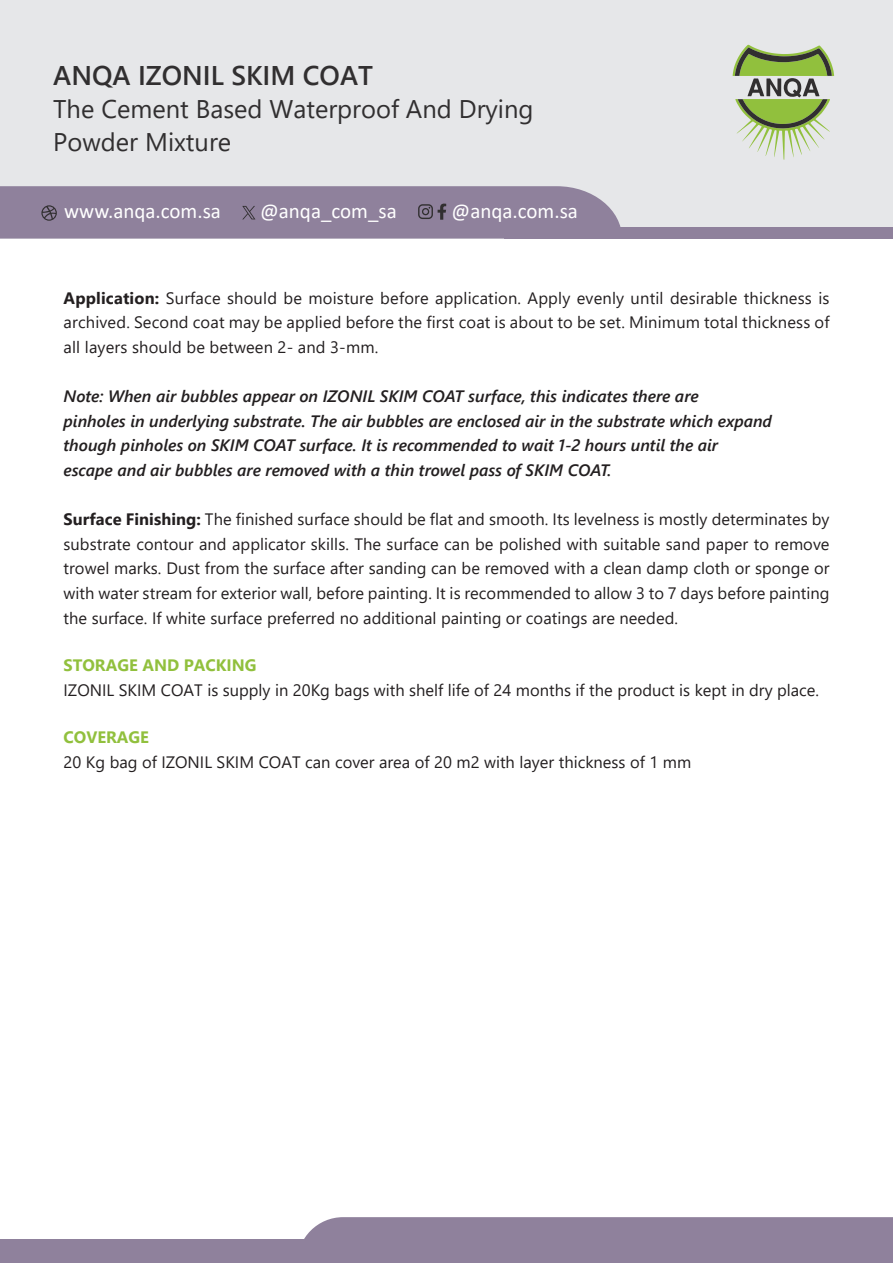
<style>
.page{position:relative;width:893px;height:1263px;background:#fff}
.page>*{position:absolute;margin:0;border:0;box-sizing:border-box;transform-origin:0 0}
.t1{font:600 27px "Segoe UI";color:#312f30}
.t2{font:25.5px/32.8px "Segoe UI";color:#312f30}
.t3{font:21px "Calibri";color:#fff}
.t4{font:16.5px/24.6px "Segoe UI";color:#231f20;text-align:justify}
.t5{font:italic 600 16.5px/24.6px "Segoe UI";color:#231f20}
.t6{font:700 16.5px "Segoe UI";color:#91c03d}
.s1{font-weight:700}
</style>
<div class="page">
<div style="left:0;top:0;width:893px;height:239px;background:#e6e7e9"></div>
<div style="left:505px;top:227px;width:388px;height:12px;background:#8f819c"></div>
<div style="left:0;top:186px;width:621px;height:53px;background:#8f819c"></div>
<svg style="left:733px;top:45px;width:101px;height:115px"></svg>
<div style="left:0;top:1239px;width:388px;height:24px;background:#8f819c"></div>
<div style="left:304px;top:1217px;width:589px;height:46px;background:#8f819c"></div>
<h1 class="t1" style="left:53px;top:50px;width:321px">ANQA IZONIL SKIM COAT</h1>
<h2 class="t2" style="left:53px;top:90px;width:482px">The Cement Based Waterproof And Drying<br>Powder Mixture</h2>
<p class="t3" style="left:64px;top:197px;width:158px">www.anqa.com.sa</p>
<p class="t3" style="left:260px;top:197px;width:138px">@anqa_com_sa</p>
<p class="t3" style="left:452px;top:197px;width:128px">@anqa.com.sa</p>
<p class="t4" style="left:64px;top:284px;width:767px"><span class="s1">Application:</span> Surface should be moisture before application. Apply evenly until desirable thickness is archived. Second coat may be applied before the first coat is about to be set. Minimum total thickness of all layers should be between 2- and 3-mm.</p>
<p class="t5" style="left:64px;top:381px;width:710px">Note: When air bubbles appear on IZONIL SKIM COAT surface, this indicates there are<br>pinholes in underlying substrate. The air bubbles are enclosed air in the substrate which expand though pinholes on SKIM COAT surface. It is recommended to wait 1-2 hours until the air<br>escape and air bubbles are removed with a thin trowel pass of SKIM COAT.</p>
<p class="t4" style="left:64px;top:505px;width:768px"><span class="s1">Surface Finishing:</span> The finished surface should be flat and smooth. Its levelness is mostly determinates by substrate contour and applicator skills. The surface can be polished with suitable sand paper to remove trowel marks. Dust from the surface after sanding can be removed with a clean damp cloth or sponge or with water stream for exterior wall, before painting. It is recommended to allow 3 to 7 days before painting the surface. If white surface preferred no additional painting or coatings are needed.</p>
<p class="t6" style="left:64px;top:649px;width:194px">STORAGE AND PACKING</p>
<p class="t4" style="left:64px;top:676px;width:757px">IZONIL SKIM COAT is supply in 20Kg bags with shelf life of 24 months if the product is kept in dry place.</p>
<p class="t6" style="left:64px;top:721px;width:87px">COVERAGE</p>
<p class="t4" style="left:64px;top:748px;width:629px">20 Kg bag of IZONIL SKIM COAT can cover area of 20 m2 with layer thickness of 1 mm</p>
</div>
